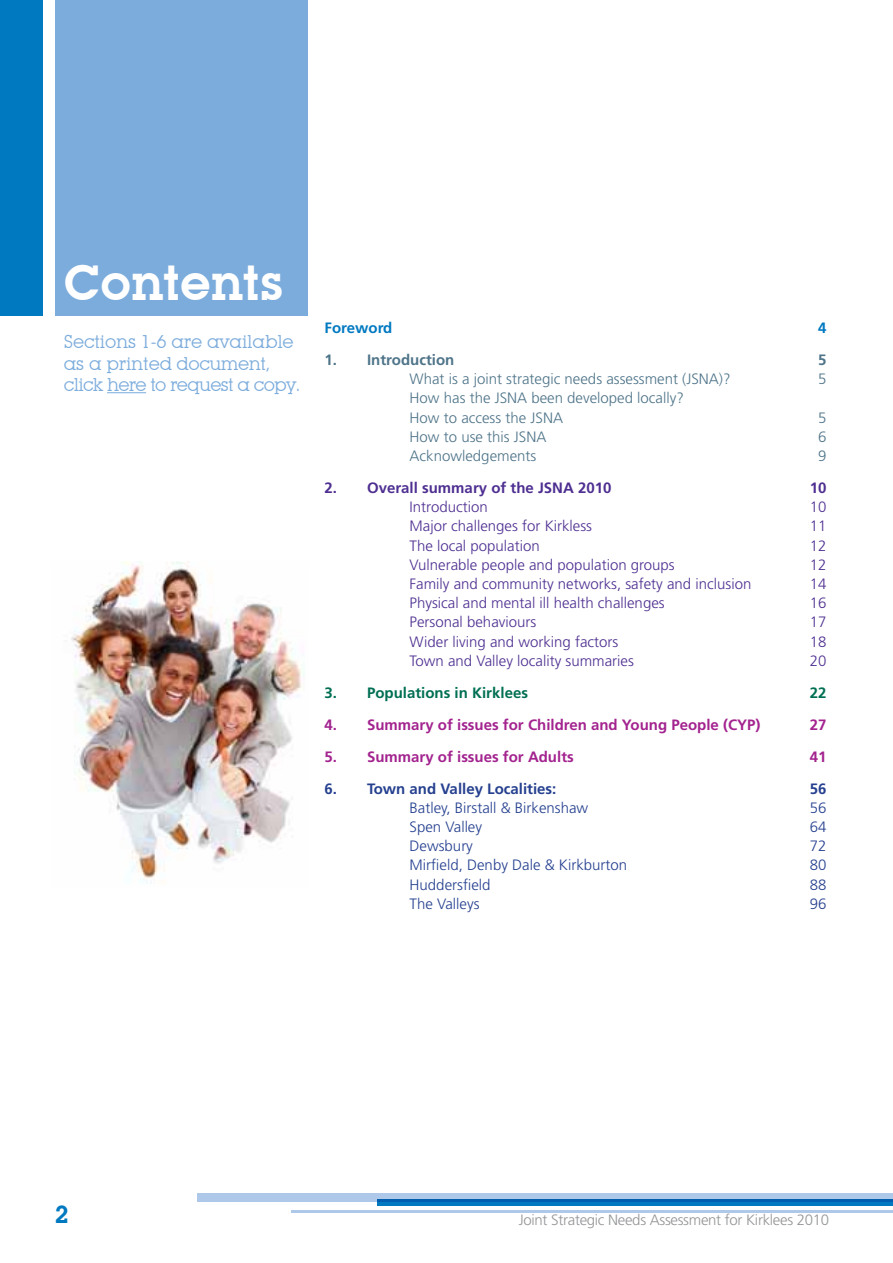
<style>
.page{position:relative;width:893px;height:1263px;background:#fff}
.page>*{position:absolute;margin:0;border:0;box-sizing:border-box;transform-origin:0 0}
.t1{font:600 48px "Lubalin Graph IT Cby BT";color:#fff}
.t2{font:600 24px "Lubalin Graph IT Cby BT";color:#0079c1}
.t3{font:18px/21.6px "Lubalin Graph IT Cby BT";letter-spacing:-.02em;color:#7cacdc}
.t4{font:300 15px "Frutiger LT";color:#4e2f91}
.t5{font:300 15px/19.2px "Frutiger LT";color:#4e7489}
.t6{font:300 15px "Frutiger LT";color:#25408f}
.t7{font:700 15px "Frutiger LT";color:#a3238f}
.t8{font:300 15px "Frutiger";letter-spacing:-.02em;color:#939598}
.t9{font:700 15px "Frutiger LT";color:#4e2f91}
.t10{font:700 15px "Frutiger LT";color:#25408f}
.t11{font:700 15px "Frutiger LT";color:#006f53}
.t12{font:700 15px "Frutiger LT";color:#4e7489}
.t13{font:700 15px "Frutiger LT";color:#0079c1}
</style>
<div class="page">
<div style="left:198px;top:1193px;width:695px;height:9px;background:#adc8e9"></div>
<svg style="left:378px;top:1199px;width:514px;height:6px;background:#006bb8"></svg>
<hr style="left:291px;top:1210px;width:602px;height:2px;background:#adc8e9">
<div style="left:0;top:0;width:43px;height:316px;background:#0079c1"></div>
<hr style="left:892px;top:0;width:1px;height:1263px;background:#7cacdc">
<svg style="left:892px;top:1193px;width:1px;height:19px"></svg>
<div style="left:55px;top:0;width:253px;height:316px;background:#7cacdc"></div>
<hr style="left:107px;top:392px;width:39px;height:1px;background:#7cacdc">
<img style="left:71px;top:561px;width:234px;height:322px">
<h1 class="t1" style="left:64px;top:254px;width:222px">Contents</h1>
<p class="t3" style="left:64px;top:331px;width:238px">Sections 1-6 are available as a printed document, click here to request a copy.</p>
<p class="t13" style="left:325px;top:319px;width:69px">Foreword</p>
<p class="t13" style="left:818px;top:319px;width:10px">4</p>
<p class="t12" style="left:325px;top:351px;width:131px">1. Introduction</p>
<p class="t12" style="left:818px;top:351px;width:10px">5</p>
<p class="t5" style="left:410px;top:370px;width:322px">What is a joint strategic needs assessment (JSNA)?</p>
<p class="t5" style="left:818px;top:370px;width:10px">5</p>
<p class="t5" style="left:410px;top:389px;width:276px">How has the JSNA been developed locally?<br>How to access the JSNA</p>
<p class="t5" style="left:818px;top:408px;width:10px">5</p>
<p class="t5" style="left:410px;top:427px;width:138px">How to use this JSNA</p>
<p class="t5" style="left:818px;top:427px;width:10px">6</p>
<p class="t5" style="left:410px;top:446px;width:128px">Acknowledgements</p>
<p class="t5" style="left:818px;top:446px;width:10px">9</p>
<p class="t9" style="left:325px;top:479px;width:288px">2. Overall summary of the JSNA 2010</p>
<p class="t9" style="left:810px;top:479px;width:18px">10</p>
<p class="t4" style="left:410px;top:498px;width:80px">Introduction</p>
<p class="t4" style="left:810px;top:498px;width:18px">10</p>
<p class="t4" style="left:410px;top:518px;width:184px">Major challenges for Kirkless</p>
<p class="t4" style="left:810px;top:518px;width:18px">11</p>
<p class="t4" style="left:410px;top:537px;width:132px">The local population</p>
<p class="t4" style="left:810px;top:537px;width:18px">12</p>
<p class="t4" style="left:410px;top:556px;width:267px">Vulnerable people and population groups</p>
<p class="t4" style="left:810px;top:556px;width:18px">12</p>
<p class="t4" style="left:410px;top:575px;width:343px">Family and community networks, safety and inclusion</p>
<p class="t4" style="left:810px;top:575px;width:18px">14</p>
<p class="t4" style="left:410px;top:594px;width:257px">Physical and mental ill health challenges</p>
<p class="t4" style="left:810px;top:594px;width:18px">16</p>
<p class="t4" style="left:410px;top:614px;width:128px">Personal behaviours</p>
<p class="t4" style="left:810px;top:614px;width:18px">17</p>
<p class="t4" style="left:410px;top:633px;width:210px">Wider living and working factors</p>
<p class="t4" style="left:810px;top:633px;width:18px">18</p>
<p class="t4" style="left:410px;top:652px;width:226px">Town and Valley locality summaries</p>
<p class="t4" style="left:810px;top:652px;width:18px">20</p>
<p class="t11" style="left:325px;top:684px;width:205px">3. Populations in Kirklees</p>
<p class="t11" style="left:810px;top:684px;width:18px">22</p>
<p class="t7" style="left:325px;top:716px;width:437px">4. Summary of issues for Children and Young People (CYP)</p>
<p class="t7" style="left:810px;top:716px;width:18px">27</p>
<p class="t7" style="left:325px;top:748px;width:251px">5. Summary of issues for Adults</p>
<p class="t7" style="left:810px;top:748px;width:18px">41</p>
<p class="t10" style="left:325px;top:779px;width:233px">6. Town and Valley Localities:</p>
<p class="t10" style="left:810px;top:779px;width:18px">56</p>
<p class="t6" style="left:410px;top:799px;width:180px">Batley, Birstall &amp; Birkenshaw</p>
<p class="t6" style="left:810px;top:799px;width:18px">56</p>
<p class="t6" style="left:410px;top:818px;width:74px">Spen Valley</p>
<p class="t6" style="left:810px;top:818px;width:18px">64</p>
<p class="t6" style="left:410px;top:837px;width:65px">Dewsbury</p>
<p class="t6" style="left:810px;top:837px;width:18px">72</p>
<p class="t6" style="left:410px;top:857px;width:219px">Mirfield, Denby Dale &amp; Kirkburton</p>
<p class="t6" style="left:810px;top:857px;width:18px">80</p>
<p class="t6" style="left:410px;top:876px;width:82px">Huddersfield</p>
<p class="t6" style="left:810px;top:876px;width:18px">88</p>
<p class="t6" style="left:410px;top:895px;width:72px">The Valleys</p>
<p class="t6" style="left:810px;top:895px;width:18px">96</p>
<h2 class="t2" style="left:55px;top:1199px;width:15px">2</h2>
<p class="t8" style="left:519px;top:1212px;width:312px">Joint Strategic Needs Assessment for Kirklees 2010</p>
</div>
